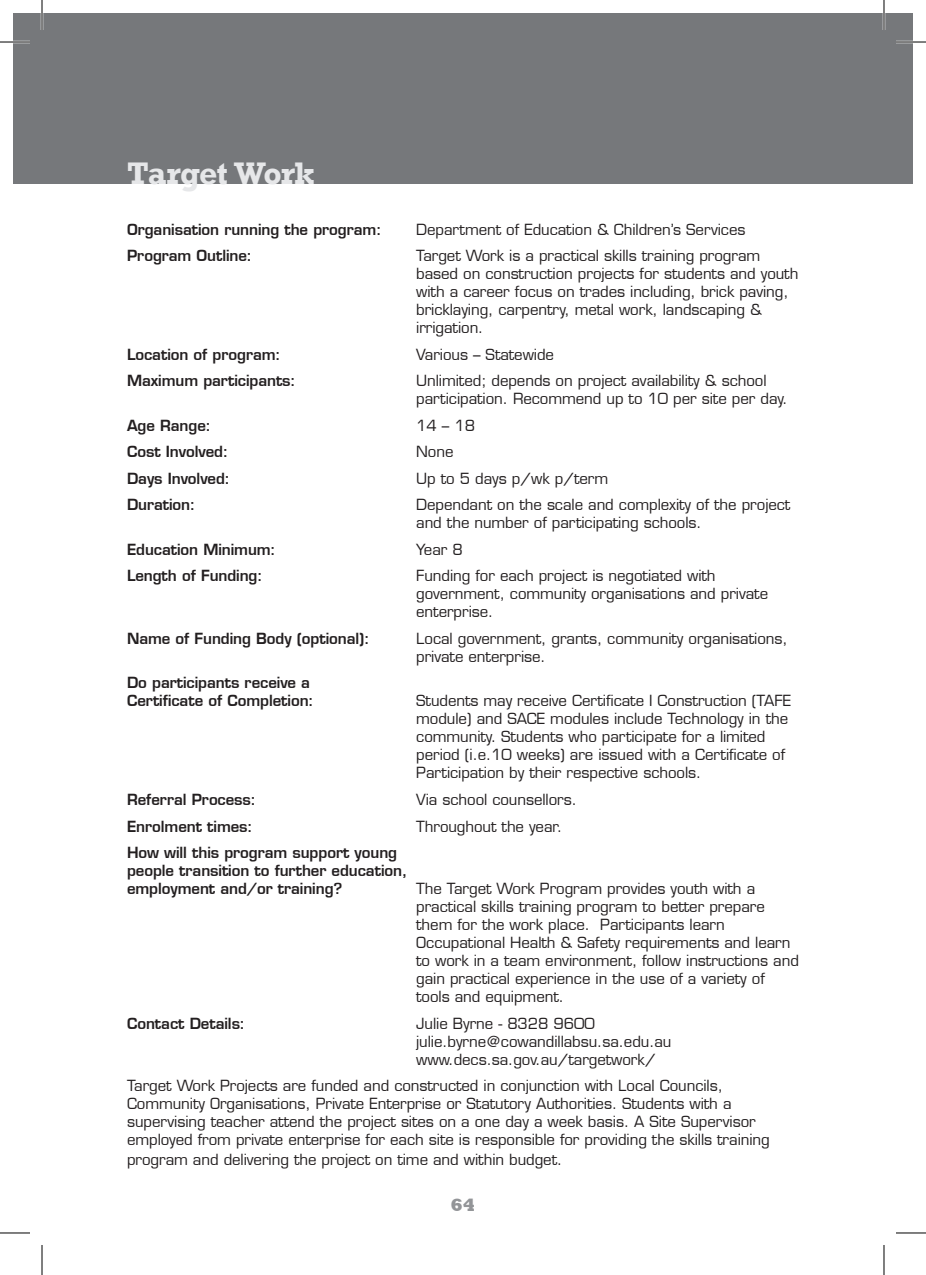
<style>
.page{position:relative;width:926px;height:1275px;background:#fff}
.page>*{position:absolute;margin:0;border:0;box-sizing:border-box;transform-origin:0 0}
.t1{font:700 32px "Rockwell";letter-spacing:-.03em;color:#e6e7e9}
.t2{font:800 18px "Rockwell";color:#939598}
.t3{font:15px/18px "Eurostile LT";letter-spacing:-.005em;color:#231f20}
.t4{font:600 15px/18px "Eurostile LT";letter-spacing:-.005em;color:#231f20}
</style>
<div class="page">
<div style="left:14px;top:14px;width:870px;height:170px;background:#76787b"></div>
<div style="left:884px;top:14px;width:28px;height:170px;background:#76787b"></div>
<hr style="left:0;top:41px;width:30px;height:2px;background:#fff">
<hr style="left:896px;top:41px;width:30px;height:2px;background:#fff">
<hr style="left:41px;top:0;width:2px;height:30px;background:#fff">
<hr style="left:883px;top:0;width:2px;height:30px;background:#fff">
<hr style="left:0;top:42px;width:30px;height:1px;background:#000">
<hr style="left:896px;top:42px;width:30px;height:1px;background:#000">
<hr style="left:0;top:1232px;width:30px;height:1px;background:#000">
<hr style="left:896px;top:1232px;width:30px;height:1px;background:#000">
<hr style="left:42px;top:0;width:1px;height:30px;background:#000">
<hr style="left:42px;top:1245px;width:1px;height:30px;background:#000">
<hr style="left:884px;top:0;width:1px;height:30px;background:#000">
<hr style="left:884px;top:1245px;width:1px;height:30px;background:#000">
<h1 class="t1" style="left:127px;top:154px;width:189px">Target Work</h1>
<p class="t4" style="left:127px;top:220px;width:256px">Organisation running the program:</p>
<p class="t3" style="left:416px;top:220px;width:331px">Department of Education &amp; Children’s Services</p>
<p class="t4" style="left:127px;top:247px;width:127px">Program Outline:</p>
<p class="t3" style="left:416px;top:247px;width:384px">Target Work is a practical skills training program based on construction projects for students and youth with a career focus on trades including, brick paving, bricklaying, carpentry, metal work, landscaping &amp; irrigation.</p>
<p class="t4" style="left:127px;top:345px;width:155px">Location of program:</p>
<p class="t3" style="left:416px;top:345px;width:139px">Various – Statewide</p>
<p class="t4" style="left:127px;top:372px;width:170px">Maximum participants:</p>
<p class="t3" style="left:416px;top:372px;width:373px">Unlimited; depends on project availability &amp; school participation. Recommend up to 10 per site per day.</p>
<p class="t4" style="left:127px;top:416px;width:86px">Age Range:</p>
<p class="t3" style="left:416px;top:416px;width:60px">14 – 18</p>
<p class="t4" style="left:127px;top:443px;width:103px">Cost Involved:</p>
<p class="t3" style="left:416px;top:443px;width:39px">None</p>
<p class="t4" style="left:127px;top:469px;width:105px">Days Involved:</p>
<p class="t3" style="left:416px;top:469px;width:193px">Up to 5 days p/wk p/term</p>
<p class="t4" style="left:127px;top:496px;width:70px">Duration:</p>
<p class="t3" style="left:416px;top:496px;width:376px">Dependant on the scale and complexity of the project and the number of participating schools.</p>
<p class="t4" style="left:127px;top:540px;width:150px">Education Minimum:</p>
<p class="t3" style="left:416px;top:540px;width:48px">Year 8</p>
<p class="t4" style="left:127px;top:567px;width:137px">Length of Funding:</p>
<p class="t3" style="left:416px;top:567px;width:353px">Funding for each project is negotiated with government, community organisations and private enterprise.</p>
<p class="t4" style="left:127px;top:629px;width:244px">Name of Funding Body (optional):</p>
<p class="t3" style="left:416px;top:629px;width:373px">Local government, grants, community organisations, private enterprise.</p>
<p class="t4" style="left:127px;top:674px;width:188px">Do participants receive a<br>Certificate of Completion:</p>
<p class="t3" style="left:416px;top:692px;width:376px">Students may receive Certificate I Construction (TAFE module) and SACE modules include Technology in the community. Students who participate for a limited period (i.e.10 weeks) are issued with a Certificate of Participation by their respective schools.</p>
<p class="t4" style="left:127px;top:790px;width:131px">Referral Process:</p>
<p class="t3" style="left:416px;top:790px;width:162px">Via school counsellors.</p>
<p class="t4" style="left:127px;top:817px;width:127px">Enrolment times:</p>
<p class="t3" style="left:416px;top:817px;width:148px">Throughout the year.</p>
<p class="t4" style="left:127px;top:843px;width:282px">How will this program support young people transition to further education, employment and/or training?</p>
<p class="t3" style="left:416px;top:879px;width:384px">The Target Work Program provides youth with a practical skills training program to better prepare them for the work place. Participants learn Occupational Health &amp; Safety requirements and learn to work in a team environment, follow instructions and gain practical experience in the use of a variety of tools and equipment.</p>
<p class="t4" style="left:127px;top:1014px;width:120px">Contact Details:</p>
<p class="t3" style="left:416px;top:1014px;width:257px">Julie Byrne - 8328 9600 julie.byrne@cowandillabsu.sa.edu.au www.decs.sa.gov.au/targetwork/</p>
<p class="t3" style="left:127px;top:1076px;width:644px">Target Work Projects are funded and constructed in conjunction with Local Councils, Community Organisations, Private Enterprise or Statutory Authorities. Students with a supervising teacher attend the project sites on a one day a week basis. A Site Supervisor employed from private enterprise for each site is responsible for providing the skills training</p>
<p class="t3" style="left:127px;top:1150px;width:437px">program and delivering the project on time and within budget.</p>
<p class="t2" style="left:451px;top:1194px;width:26px">64</p>
</div>
